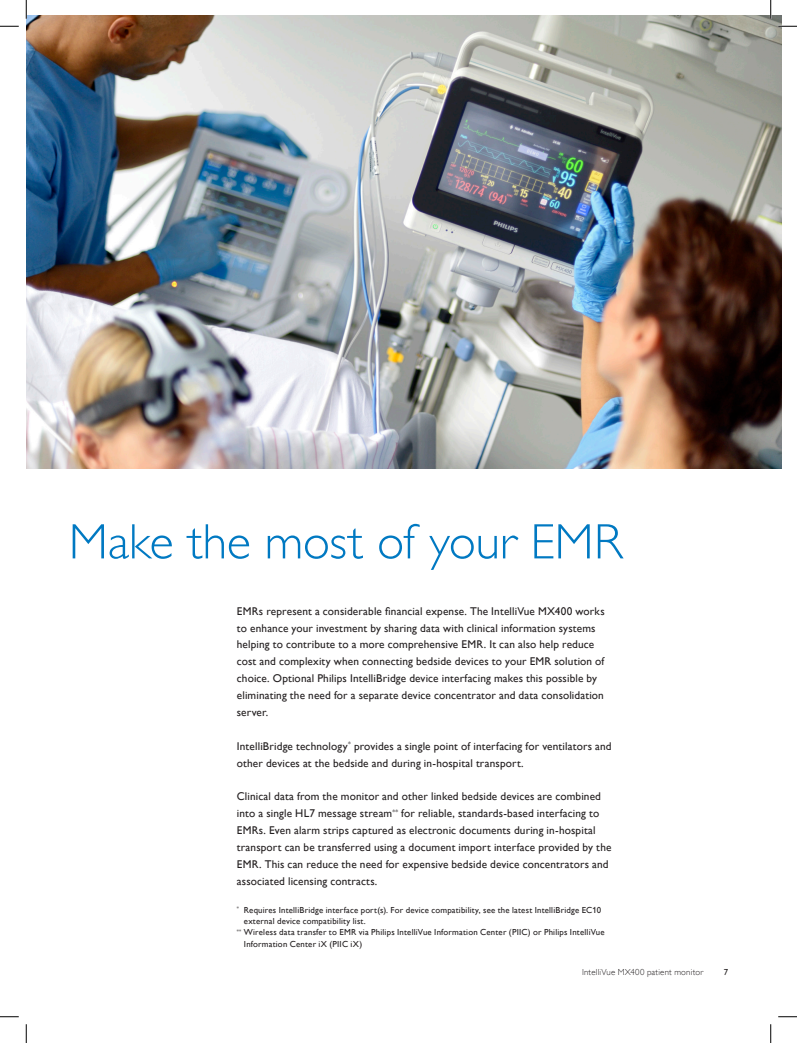
<style>
.page{position:relative;width:797px;height:1043px;background:#fff}
.page>*{position:absolute;margin:0;border:0;box-sizing:border-box;transform-origin:0 0}
.t1{font:50px "Gill Sans Alt One WGL Light";letter-spacing:-.005em;color:#0079c2}
.t2{font:11.25px/16.9px "Gill Sans Alt One WGL";letter-spacing:.015em;color:#231f20}
.t3{font:8.75px "Gill Sans Alt One WGL";letter-spacing:.02em;color:#231f20}
.t4{font:8.75px "Gill Sans Alt One WGL Light";letter-spacing:.025em;color:#231f20}
</style>
<div class="page">
<img style="left:26px;top:16px;width:755px;height:452px">
<svg style="left:0;top:25px;width:19px;height:2px"></svg>
<svg style="left:778px;top:25px;width:19px;height:2px"></svg>
<svg style="left:0;top:1016px;width:19px;height:1px"></svg>
<svg style="left:778px;top:1016px;width:19px;height:1px"></svg>
<svg style="left:25px;top:0;width:2px;height:19px"></svg>
<svg style="left:25px;top:1024px;width:2px;height:18px"></svg>
<svg style="left:770px;top:0;width:1px;height:19px"></svg>
<svg style="left:770px;top:1024px;width:1px;height:18px"></svg>
<h1 class="t1" style="left:69px;top:509px;width:555px">Make the most of your EMR</h1>
<p class="t2" style="left:237px;top:602px;width:369px">EMRs represent a considerable financial expense. The IntelliVue MX400 works to enhance your investment by sharing data with clinical information systems helping to contribute to a more comprehensive EMR. It can also help reduce cost and complexity when connecting bedside devices to your EMR solution of choice. Optional Philips IntelliBridge device interfacing makes this possible by eliminating the need for a separate device concentrator and data consolidation server.</p>
<p class="t2" style="left:237px;top:737px;width:376px">IntelliBridge technology<sup>*</sup> provides a single point of interfacing for ventilators and other devices at the bedside and during in-hospital transport.</p>
<p class="t2" style="left:237px;top:788px;width:376px">Clinical data from the monitor and other linked bedside devices are combined into a single HL7 message stream<sup>**</sup> for reliable, standards-based interfacing to EMRs. Even alarm strips captured as electronic documents during in-hospital transport can be transferred using a document import interface provided by the EMR. This can reduce the need for expensive bedside device concentrators and associated licensing contracts.</p>
<p class="t3" style="left:237px;top:904px;width:366px"><sup>*</sup> Requires IntelliBridge interface port(s). For device compatibility, see the latest IntelliBridge EC10</p>
<p class="t3" style="left:244px;top:915px;width:123px">external device compatibility list.</p>
<p class="t3" style="left:237px;top:926px;width:369px"><sup>**</sup> Wireless data transfer to EMR via Philips IntelliVue Information Center (PIIC) or Philips IntelliVue</p>
<p class="t3" style="left:244px;top:937px;width:120px">Information Center iX (PIIC iX)</p>
<p class="t4" style="left:582px;top:966px;width:123px">IntelliVue MX400 patient monitor</p>
<p class="t3" style="left:723px;top:965px;width:6px">7</p>
</div>
